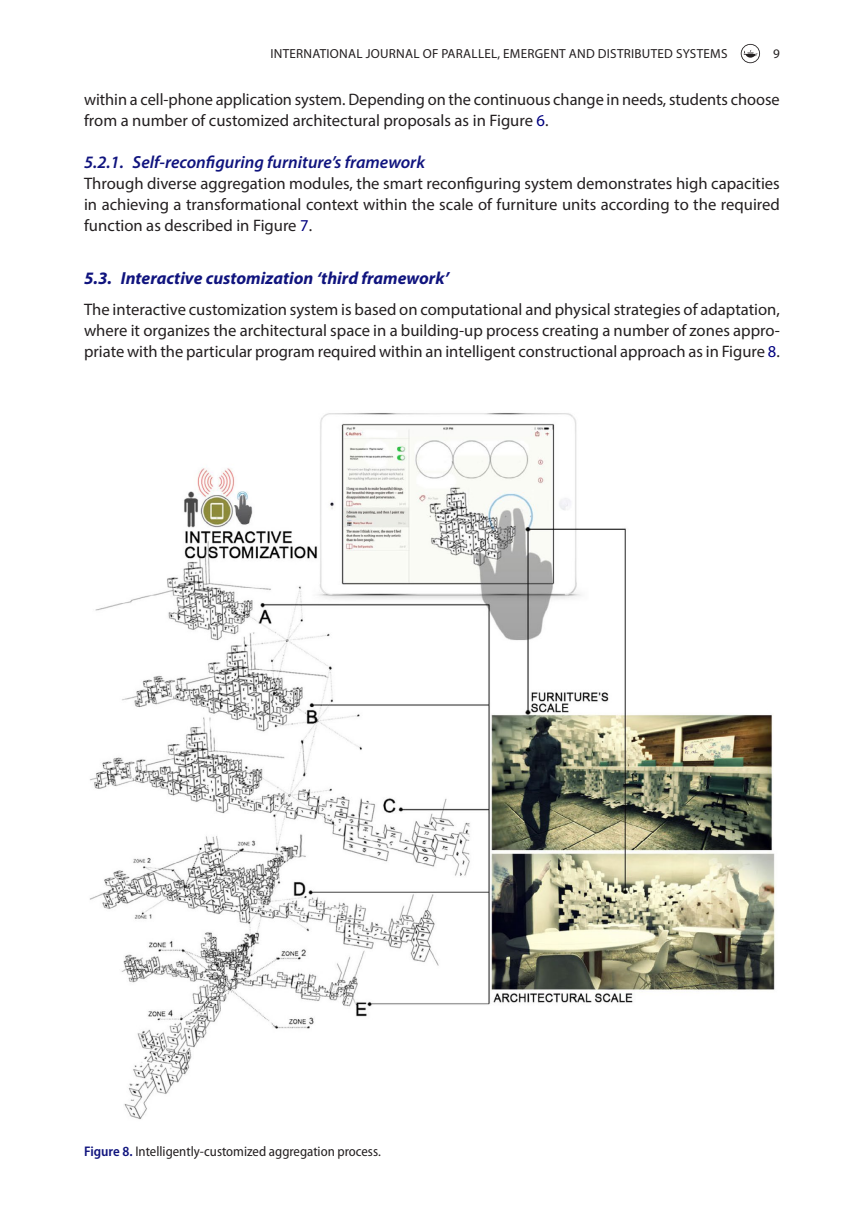
<style>
.page{position:relative;width:864px;height:1231px;background:#fff}
.page>*{position:absolute;margin:0;border:0;box-sizing:border-box;transform-origin:0 0}
.t1{font:italic 600 17.5px "Myriad Pro";color:#10147e}
.t2{font:italic 700 17.5px "Myriad Pro";color:#10147e}
.t3{font:16.62px/21px "Myriad Pro";color:#231f20;text-align:justify}
.t4{font:semi-condensed 14px "Myriad Pro";color:#231f20}
.t5{font:13.12px "Myriad Pro";letter-spacing:.02em;color:#231f20}
.s1{color:#000080}
.s2{font-weight:600;color:#10147e}
</style>
<div class="page">
<svg style="left:740px;top:44px;width:19px;height:19px"></svg>
<img style="left:89px;top:413px;width:687px;height:706px">
<p class="t5" style="left:270px;top:45px;width:458px">INTERNATIONAL JOURNAL OF PARALLEL, EMERGENT AND DISTRIBUTED SYSTEMS</p>
<p class="t5" style="left:772px;top:45px;width:8px">9</p>
<p class="t3" style="left:84px;top:89px;width:696px">within a cell-phone application system. Depending on the continuous change in needs, students choose from a number of customized architectural proposals as in Figure <span class="s1">6</span>.</p>
<p class="t1" style="left:84px;top:151px;width:342px">5.2.1. Self-reconfiguring furniture’s framework</p>
<p class="t3" style="left:84px;top:173px;width:697px">Through diverse aggregation modules, the smart reconfiguring system demonstrates high capacities in achieving a transformational context within the scale of furniture units according to the required function as described in Figure <span class="s1">7</span>.</p>
<p class="t2" style="left:84px;top:266px;width:366px">5.3. Interactive customization ‘third framework’</p>
<p class="t3" style="left:84px;top:299px;width:697px">The interactive customization system is based on computational and physical strategies of adaptation, where it organizes the architectural space in a building-up process creating a number of zones appro&shy;priate with the particular program required within an intelligent constructional approach as in Figure <span class="s1">8</span>.</p>
<p class="t4" style="left:84px;top:1143px;width:298px"><span class="s2">Figure 8.</span> Intelligently-customized aggregation process.</p>
</div>
